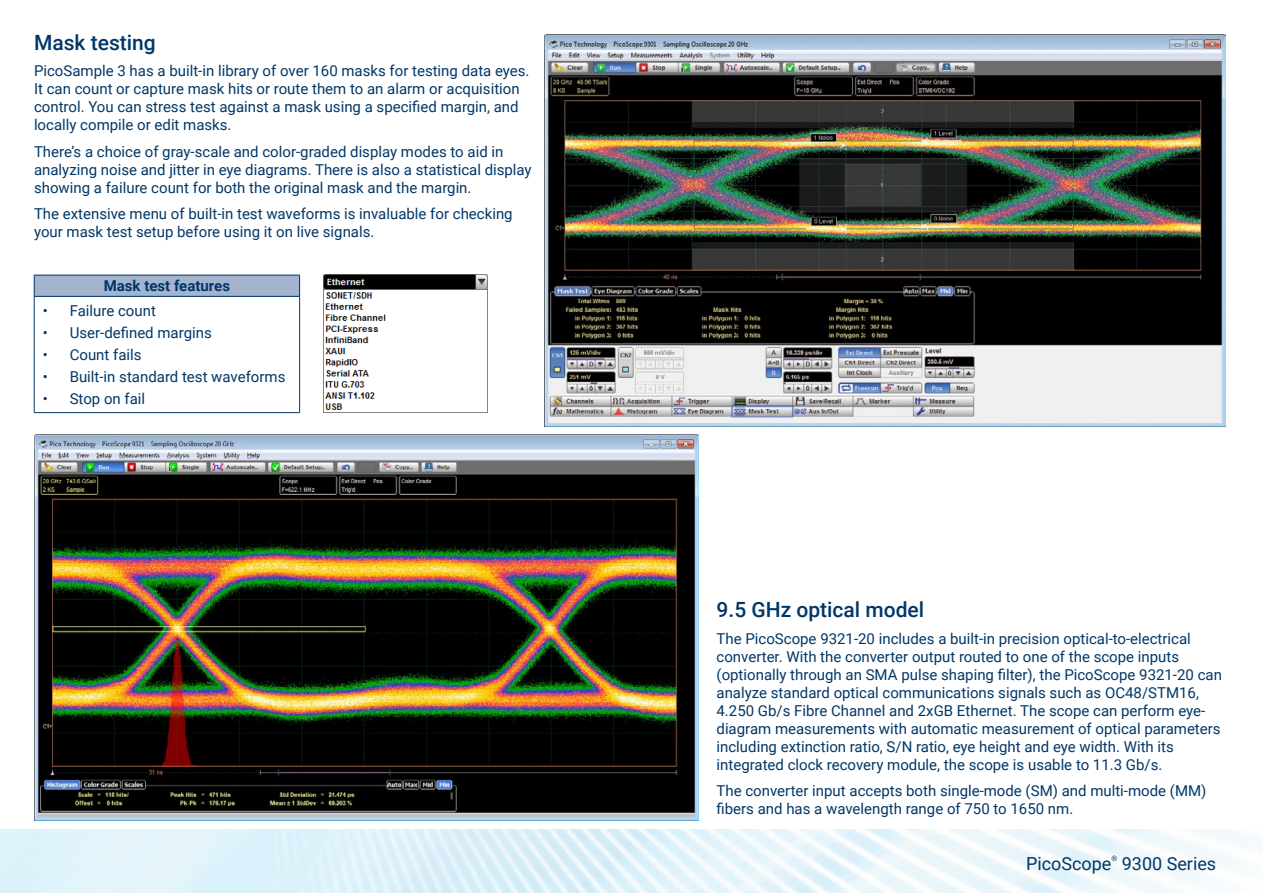
<style>
.page{position:relative;width:1263px;height:893px;background:#fff}
.page>*{position:absolute;margin:0;border:0;box-sizing:border-box;transform-origin:0 0}
.t1{font:500 21px "Roboto";color:#003768}
.t2{font:18px "Roboto";color:#003768}
.t3{font:15px/18px "Roboto";color:#003768}
.t4{font:700 15px "Roboto";color:#003768}
.t5{font:7.5px "Roboto";color:#003768}
</style>
<div class="page">
<img style="left:0;top:829px;width:1263px;height:64px">
<img style="left:544px;top:34px;width:681px;height:392px">
<div style="left:34px;top:275px;width:266px;height:21px;background:#a4b4ce"></div>
<hr style="left:34px;top:296px;width:266px;height:1px;background:#003768">
<hr style="left:34px;top:275px;width:266px;height:1px;background:#003768">
<svg style="left:34px;top:275px;width:1px;height:21px"></svg>
<svg style="left:299px;top:275px;width:1px;height:21px"></svg>
<hr style="left:34px;top:297px;width:1px;height:115px;background:#003768">
<hr style="left:299px;top:297px;width:1px;height:115px;background:#003768">
<hr style="left:34px;top:412px;width:266px;height:1px;background:#003768">
<img style="left:34px;top:435px;width:664px;height:385px">
<img style="left:323px;top:275px;width:164px;height:138px">
<h1 class="t1" style="left:34px;top:28px;width:123px">Mask testing</h1>
<p class="t3" style="left:34px;top:61px;width:497px">PicoSample 3 has a built-in library of over 160 masks for testing data eyes.<br>It can count or capture mask hits or route them to an alarm or acquisition control. You can stress test against a mask using a specified margin, and locally compile or edit masks.</p>
<p class="t3" style="left:34px;top:142px;width:499px">There’s a choice of gray-scale and color-graded display modes to aid in analyzing noise and jitter in eye diagrams. There is also a statistical display showing a failure count for both the original mask and the margin.</p>
<p class="t3" style="left:34px;top:204px;width:480px">The extensive menu of built-in test waveforms is invaluable for checking your mask test setup before using it on live signals.</p>
<p class="t4" style="left:104px;top:275px;width:128px">Mask test features</p>
<p class="t3" style="left:43px;top:301px;width:115px">• Failure count</p>
<p class="t3" style="left:43px;top:323px;width:171px">• User-defined margins</p>
<p class="t3" style="left:43px;top:345px;width:100px">• Count fails</p>
<p class="t3" style="left:43px;top:367px;width:244px">• Built-in standard test waveforms</p>
<p class="t3" style="left:43px;top:389px;width:104px">• Stop on fail</p>
<h1 class="t1" style="left:716px;top:595px;width:209px">9.5 GHz optical model</h1>
<p class="t3" style="left:716px;top:629px;width:507px">The PicoScope 9321-20 includes a built-in precision optical-to-electrical converter. With the converter output routed to one of the scope inputs (optionally through an SMA pulse shaping filter), the PicoScope 9321-20 can analyze standard optical communications signals such as OC48/STM16, 4.250 Gb/s Fibre Channel and 2xGB Ethernet. The scope can perform eye&shy;diagram measurements with automatic measurement of optical parameters including extinction ratio, S/N ratio, eye height and eye width. With its integrated clock recovery module, the scope is usable to 11.3 Gb/s.</p>
<p class="t3" style="left:716px;top:781px;width:491px">The converter input accepts both single-mode (SM) and multi-mode (MM) fibers and has a wavelength range of 750 to 1650 nm.</p>
<p class="t2" style="left:1026px;top:851px;width:87px">PicoScope</p>
<p class="t5" style="left:1111px;top:853px;width:7px">®</p>
<p class="t2" style="left:1122px;top:851px;width:96px">9300 Series</p>
</div>
